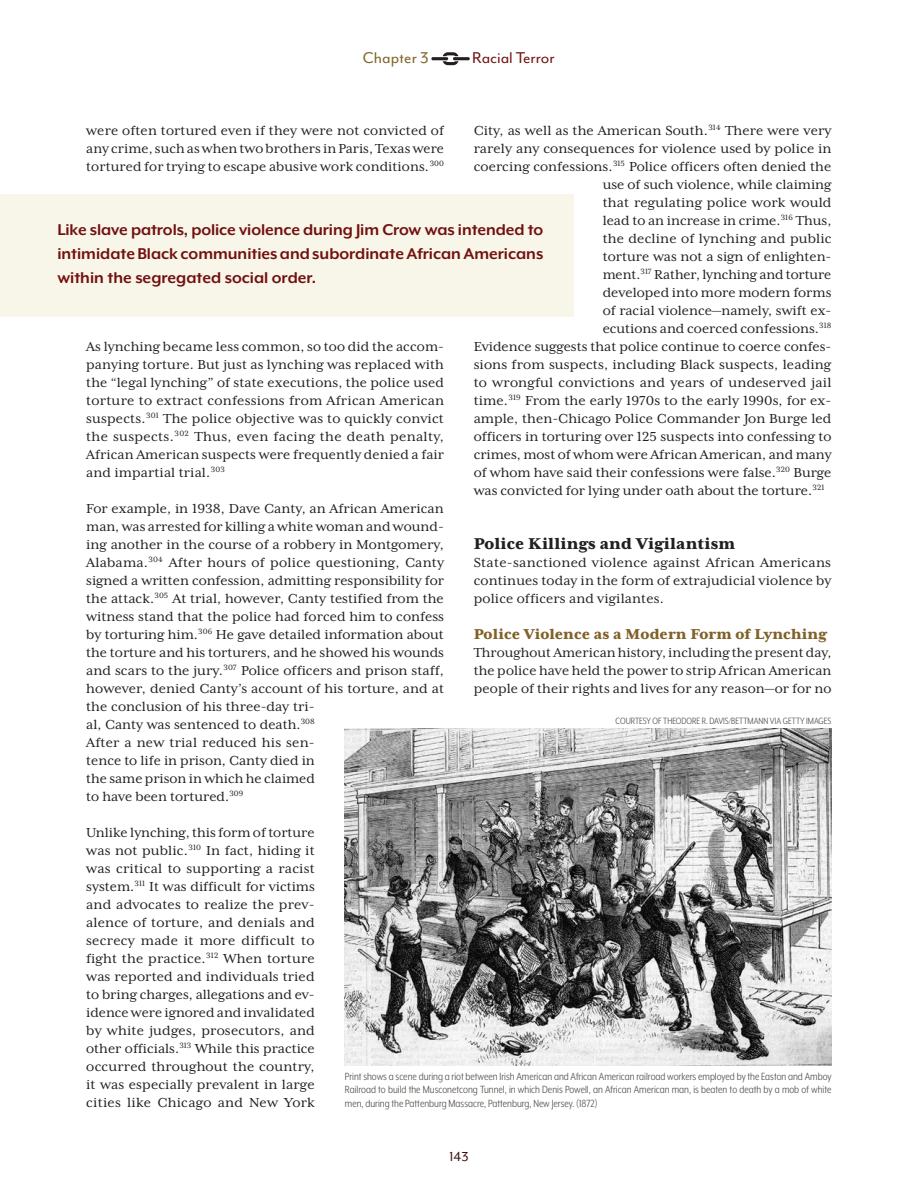
<style>
.page{position:relative;width:918px;height:1188px;background:#fff}
.page>*{position:absolute;margin:0;border:0;box-sizing:border-box;transform-origin:0 0}
.t1{font:700 18px "Mr Eaves XL Mod OT";color:#711110}
.t2{font:800 18px "Mrs Eaves XL Serif OT";letter-spacing:.01em;color:#231f20}
.t3{font:18px "Mr Eaves Mod OT";color:#711110}
.t4{font:18px "Mr Eaves Mod OT";color:#806228}
.t5{font:800 16.5px "Mrs Eaves XL Serif OT";letter-spacing:.01em;color:#806228}
.t6{font:15px/18px "Mrs Eaves XL Serif OT";color:#231f20;text-align:justify}
.t7{font:15px "Mr Eaves Mod OT";color:#3b0f0f}
.t8{font:12px/13.5px "Mr Eaves XL Mod Nar OT";color:#534e4a;text-align:justify}
.t9{font:10.5px "Mr Eaves XL Mod Nar OT";color:#534e4a}
</style>
<div class="page">
<hr style="left:431px;top:57px;width:17px;height:3px;background:#231f20">
<hr style="left:453px;top:57px;width:17px;height:3px;background:#231f20">
<svg style="left:443px;top:52px;width:16px;height:13px"></svg>
<div style="left:0;top:194px;width:573px;height:122px;background:#f8f5e9"></div>
<img style="left:345px;top:729px;width:486px;height:336px">
<p class="t4" style="left:363px;top:48px;width:67px">Chapter 3</p>
<p class="t3" style="left:472px;top:48px;width:84px">Racial Terror</p>
<p class="t6" style="left:86px;top:122px;width:359px">were often tortured even if they were not convicted of any crime, such as when two brothers in Paris, Texas were tortured for trying to escape abusive work conditions.<sup>300</sup></p>
<p class="t6" style="left:474px;top:122px;width:359px;text-align:right">City, as well as the American South.<sup>314</sup> There were very rarely any consequences for violence used by police in coercing confessions.<sup>315</sup> Police offcers often denied the use of such violence, while claiming<br>that regulating police work would<br>lead to an increase in crime.<sup>316</sup> Thus,</p>
<p class="t1" style="left:57px;top:220px;width:487px">Like slave patrols, police violence during Jim Crow was intended to</p>
<p class="t6" style="left:603px;top:230px;width:230px">the decline of lynching and public</p>
<p class="t1" style="left:57px;top:244px;width:487px">intimidate Black communities and subordinate African Americans</p>
<p class="t6" style="left:603px;top:248px;width:230px">torture was not a sign of enlighten-</p>
<p class="t1" style="left:57px;top:268px;width:260px">within the segregated social order.</p>
<p class="t6" style="left:603px;top:266px;width:230px">ment.<sup>317</sup> Rather, lynching and torture</p>
<p class="t6" style="left:603px;top:284px;width:230px">developed into more modern forms</p>
<p class="t6" style="left:603px;top:302px;width:230px">of racial violence—namely, swift ex-</p>
<p class="t6" style="left:474px;top:320px;width:360px;text-indent:129px">ecutions and coerced confessions.<sup>318<br></sup>Evidence suggests that police continue to coerce confes&shy;sions from suspects, including Black suspects, leading to wrongful convictions and years of undeserved jail time.<sup>319</sup> From the early 1970s to the early 1990s, for ex&shy;ample, then-Chicago Police Commander Jon Burge led offcers in torturing over 125 suspects into confessing to crimes, most of whom were African American, and many of whom have said their confessions were false.<sup>320</sup> Burge was convicted for lying under oath about the torture.<sup>321</sup></p>
<p class="t2" style="left:474px;top:533px;width:263px">Police Killings and Vigilantism</p>
<p class="t6" style="left:474px;top:554px;width:359px">State-sanctioned violence against African Americans continues today in the form of extrajudicial violence by police offcers and vigilantes.</p>
<p class="t5" style="left:474px;top:625px;width:355px">Police Violence as a Modern Form of Lynching</p>
<p class="t6" style="left:474px;top:644px;width:359px">Throughout American history, including the present day, the police have held the power to strip African American people of their rights and lives for any reason—or for no</p>
<p class="t9" style="left:616px;top:715px;width:217px">COURTESY OF THEODORE R. DAVIS/BETTMANN VIA GETTY IMAGES</p>
<p class="t6" style="left:86px;top:338px;width:360px">As lynching became less common, so too did the accom&shy;panying torture. But just as lynching was replaced with the “legal lynching” of state executions, the police used torture to extract confessions from African American suspects.<sup>301</sup> The police objective was to quickly convict the suspects.<sup>302</sup> Thus, even facing the death penalty, African American suspects were frequently denied a fair and impartial trial.<sup>303</sup></p>
<p class="t6" style="left:86px;top:500px;width:359px;text-align:left">For example, in 1938, Dave Canty, an African American man, was arrested for killing a white woman and wound&shy;ing another in the course of a robbery in Montgomery, Alabama.<sup>304</sup> After hours of police questioning, Canty signed a written confession, admitting responsibility for the attack.<sup>305</sup> At trial, however, Canty testifed from the witness stand that the police had forced him to confess by torturing him.<sup>306</sup> He gave detailed information about the torture and his torturers, and he showed his wounds and scars to the jury.<sup>307</sup> Police offcers and prison staff, however, denied Canty’s account of his torture, and at the conclusion of his three-day tri-<br>al, Canty was sentenced to death.<sup>308<br></sup>After a new trial reduced his sen-<br>tence to life in prison, Canty died in<br>the same prison in which he claimed<br>to have been tortured.<sup>309</sup></p>
<p class="t6" style="left:86px;top:824px;width:230px">Unlike lynching, this form of torture was not public.<sup>310</sup> In fact, hiding it was critical to supporting a racist system.<sup>311</sup> It was diffcult for victims and advocates to realize the prev&shy;alence of torture, and denials and secrecy made it more difficult to fght the practice.<sup>312</sup> When torture was reported and individuals tried to bring charges, allegations and ev&shy;idence were ignored and invalidated by white judges, prosecutors, and other offcials.<sup>313</sup> While this practice occurred throughout the country, it was especially prevalent in large cities like Chicago and New York</p>
<p class="t8" style="left:345px;top:1069px;width:488px">Print shows a scene during a riot between Irish American and African American railroad workers employed by the Easton and Amboy Railroad to build the Musconetcong Tunnel, in which Denis Powell, an African American man, is beaten to death by a mob of white men, during the Pattenburg Massacre, Pattenburg, New Jersey. (1872)</p>
<p class="t7" style="left:449px;top:1148px;width:21px">143</p>
</div>
